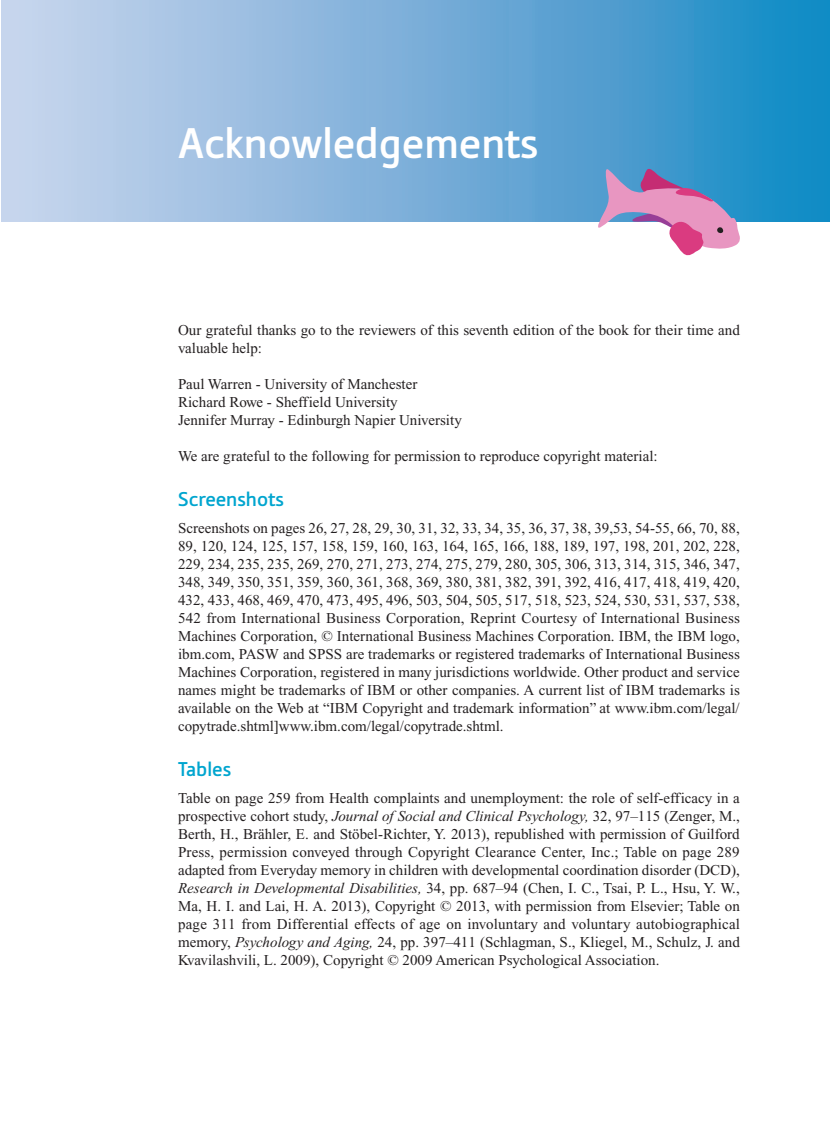
<style>
.page{position:relative;width:830px;height:1127px;background:#fff}
.page>*{position:absolute;margin:0;border:0;box-sizing:border-box;transform-origin:0 0}
.t1{font:500 45px "Tabula ITC Pro";color:#fff}
.t2{font:500 21px "Tabula ITC Pro";color:#00a5cf}
.t3{font:15px/18px "Times New Roman PS Pro";color:#231f20}
.s1{font-style:italic}
</style>
<div class="page">
<div style="left:2px;top:0;width:827px;height:221px;background:linear-gradient(to right,#d2d5ed,#1889c4)"></div>
<svg style="left:598px;top:169px;width:141px;height:86px"></svg>
<h1 class="t1" style="left:178px;top:125px;width:362px">Acknowledgements</h1>
<p class="t3" style="left:178px;top:321px;width:563px">Our grateful thanks go to the reviewers of this seventh edition of the book for their time and valuable help:</p>
<p class="t3" style="left:178px;top:375px;width:285px">Paul Warren - University of Manchester<br>Richard Rowe - Sheffield University<br>Jennifer Murray - Edinburgh Napier University</p>
<p class="t3" style="left:178px;top:447px;width:481px">We are grateful to the following for permission to reproduce copyright material:</p>
<h2 class="t2" style="left:178px;top:491px;width:107px">Screenshots</h2>
<p class="t3" style="left:178px;top:519px;width:563px;text-align:justify">Screenshots on pages 26, 27, 28, 29, 30, 31, 32, 33, 34, 35, 36, 37, 38, 39,53, 54-55, 66, 70, 88, 89, 120, 124, 125, 157, 158, 159, 160, 163, 164, 165, 166, 188, 189, 197, 198, 201, 202, 228, 229, 234, 235, 235, 269, 270, 271, 273, 274, 275, 279, 280, 305, 306, 313, 314, 315, 346, 347, 348, 349, 350, 351, 359, 360, 361, 368, 369, 380, 381, 382, 391, 392, 416, 417, 418, 419, 420, 432, 433, 468, 469, 470, 473, 495, 496, 503, 504, 505, 517, 518, 523, 524, 530, 531, 537, 538, 542 from International Business Corporation, Reprint Courtesy of International Business Machines Corporation, © International Business Machines Corporation. IBM, the IBM logo, ibm.com, PASW and SPSS are trademarks or registered trademarks of International Business Machines Corporation, registered in many jurisdictions worldwide. Other product and service names might be trademarks of IBM or other companies. A current list of IBM trademarks is available on the Web at “IBM Copyright and trademark information” at www.ibm.com/legal/ copytrade.shtml]www.ibm.com/legal/copytrade.shtml.</p>
<h2 class="t2" style="left:178px;top:761px;width:55px">Tables</h2>
<p class="t3" style="left:178px;top:789px;width:563px;text-align:justify">Table on page 259 from Health complaints and unemployment: the role of self-efficacy in a prospective cohort study, <span class="s1">Journal of Social and Clinical Psychology,</span> 32, 97–115 (Zenger, M., Berth, H., Brähler, E. and Stöbel-Richter, Y. 2013), republished with permission of Guilford Press, permission conveyed through Copyright Clearance Center, Inc.; Table on page 289 adapted from Everyday memory in children with developmental coordination disorder (DCD), <span class="s1">Research in Developmental Disabilities,</span> 34, pp. 687–94 (Chen, I. C., Tsai, P. L., Hsu, Y. W., Ma, H. I. and Lai, H. A. 2013), Copyright © 2013, with permission from Elsevier; Table on page 311 from Differential effects of age on involuntary and voluntary autobiographical memory, <span class="s1">Psychology and Aging,</span> 24, pp. 397–411 (Schlagman, S., Kliegel, M., Schulz, J. and Kvavilashvili, L. 2009), Copyright © 2009 American Psychological Association.</p>
</div>
